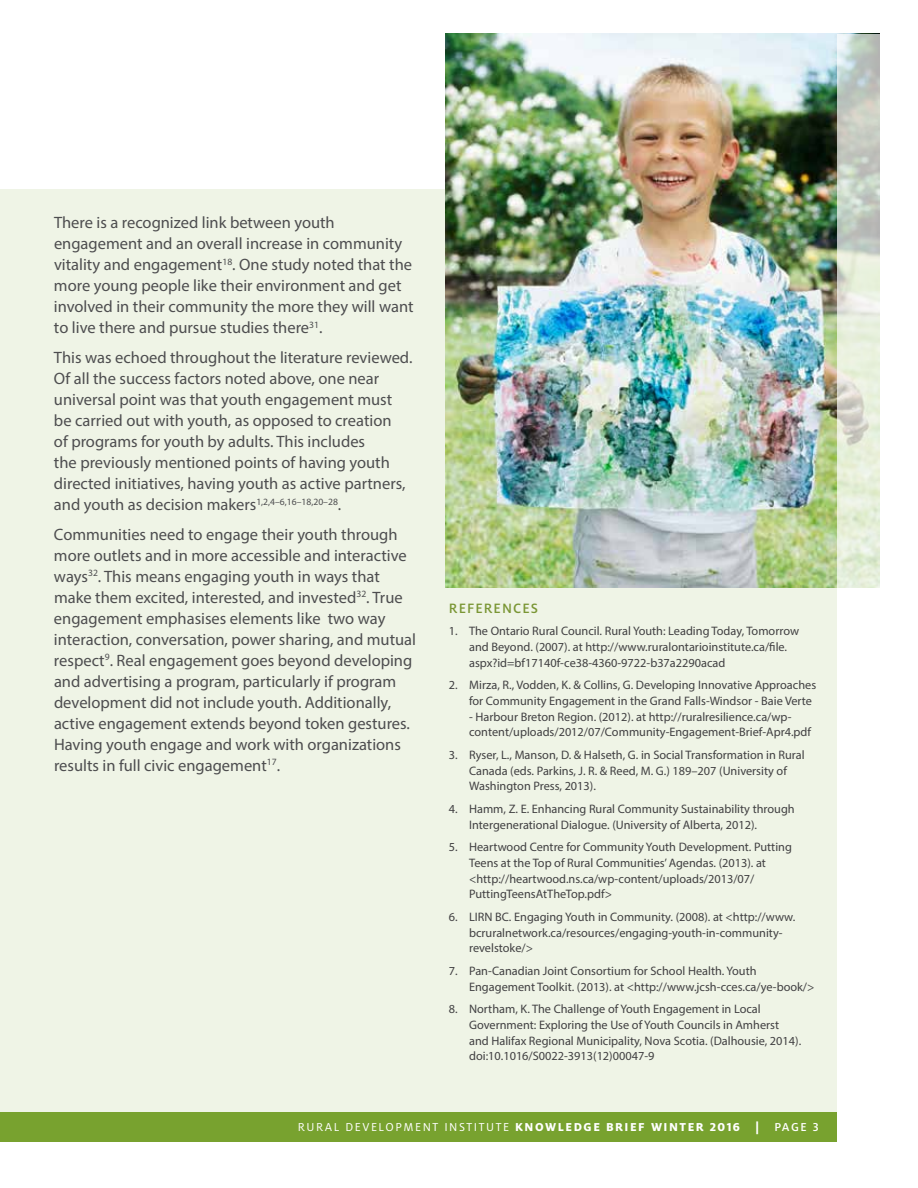
<style>
.page{position:relative;width:918px;height:1188px;background:#fff}
.page>*{position:absolute;margin:0;border:0;box-sizing:border-box;transform-origin:0 0}
.t1{font:16.5px/21px "Myriad Pro";color:#4d4d4f}
.t2{font:500 15px "Milo OT";letter-spacing:.07em;color:#7a9634}
.t3{font:12.75px "Milo OT";letter-spacing:.12em;color:#fff}
.t4{font:12.3px/15.8px "Myriad Pro";color:#414042}
.s1{font-weight:800}
.s2{font-weight:500}
</style>
<div class="page">
<div style="left:0;top:189px;width:837px;height:949px;background:#eff4e6"></div>
<img style="left:446px;top:34px;width:391px;height:553px">
<svg style="left:837px;top:34px;width:43px;height:554px;background:#d8ded1"></svg>
<div style="left:0;top:1112px;width:837px;height:30px;background:#78a22f"></div>
<p class="t1" style="left:54px;top:212px;width:361px">There is a recognized link between youth engagement and an overall increase in community vitality and engagement<sup>18</sup>. One study noted that the more young people like their environment and get involved in their community the more they will want to live there and pursue studies there<sup>31</sup>.</p>
<p class="t1" style="left:54px;top:347px;width:360px">This was echoed throughout the literature reviewed.<br>Of all the success factors noted above, one near universal point was that youth engagement must be carried out with youth, as opposed to creation<br>of programs for youth by adults. This includes<br>the previously mentioned points of having youth directed initiatives, having youth as active partners, and youth as decision makers<sup>1,2,4–6,16–18,20–28</sup>.</p>
<p class="t1" style="left:54px;top:523px;width:364px">Communities need to engage their youth through more outlets and in more accessible and interactive ways<sup>32</sup>. This means engaging youth in ways that make them excited, interested, and invested<sup>32</sup>. True engagement emphasises elements like two way interaction, conversation, power sharing, and mutual respect<sup>9</sup>. Real engagement goes beyond developing and advertising a program, particularly if program development did not include youth. Additionally, active engagement extends beyond token gestures.<br>Having youth engage and work with organizations results in full civic engagement<sup>17</sup>.</p>
<p class="t2" style="left:449px;top:600px;width:91px">REFERENCES</p>
<p class="t4" style="left:469px;top:623px;width:331px;text-indent:-20px">1. The Ontario Rural Council. Rural Youth: Leading Today, Tomorrow and Beyond. (2007). at http://www.ruralontarioinstitute.ca/file. aspx?id=bf17140f-ce38-4360-9722-b37a2290acad</p>
<p class="t4" style="left:469px;top:677px;width:349px;text-indent:-20px">2. Mirza, R., Vodden, K. &amp; Collins, G. Developing Innovative Approaches for Community Engagement in the Grand Falls-Windsor - Baie Verte</p>
<p class="t4" style="left:469px;top:708px;width:344px">- Harbour Breton Region. (2012). at http://ruralresilience.ca/wp&shy;content/uploads/2012/07/Community-Engagement-Brief-Apr4.pdf</p>
<p class="t4" style="left:469px;top:747px;width:337px;text-indent:-20px">3. Ryser, L., Manson, D. &amp; Halseth, G. in Social Transformation in Rural<br>Canada (eds. Parkins, J. R. &amp; Reed, M. G.) 189–207 (University of<br>Washington Press, 2013).</p>
<p class="t4" style="left:469px;top:801px;width:327px;text-indent:-20px">4. Hamm, Z. E. Enhancing Rural Community Sustainability through<br>Intergenerational Dialogue. (University of Alberta, 2012).</p>
<p class="t4" style="left:469px;top:839px;width:324px;text-indent:-20px">5. Heartwood Centre for Community Youth Development. Putting Teens at the Top of Rural Communities’ Agendas. (2013). at &lt;http://heartwood.ns.ca/wp-content/uploads/2013/07/ PuttingTeensAtTheTop.pdf&gt;</p>
<p class="t4" style="left:469px;top:909px;width:328px;text-indent:-20px">6. LIRN BC. Engaging Youth in Community. (2008). at &lt;http://www. bcruralnetwork.ca/resources/engaging-youth-in-community&shy;revelstoke/&gt;</p>
<p class="t4" style="left:469px;top:963px;width:347px;text-indent:-20px">7. Pan-Canadian Joint Consortium for School Health. Youth<br>Engagement Toolkit. (2013). at &lt;http://www.jcsh-cces.ca/ye-book/&gt;</p>
<p class="t4" style="left:469px;top:1001px;width:334px;text-indent:-20px">8. Northam, K. The Challenge of Youth Engagement in Local Government: Exploring the Use of Youth Councils in Amherst and Halifax Regional Municipality, Nova Scotia. (Dalhousie, 2014). doi:10.1016/S0022-3913(12)00047-9</p>
<p class="t3" style="left:298px;top:1120px;width:522px">RURAL DEVELOPMENT INSTITUTE <span class="s1">KNOWLEDGE BRIEF WINTER 2016 |</span> <span class="s2">PAGE 3</span></p>
</div>
